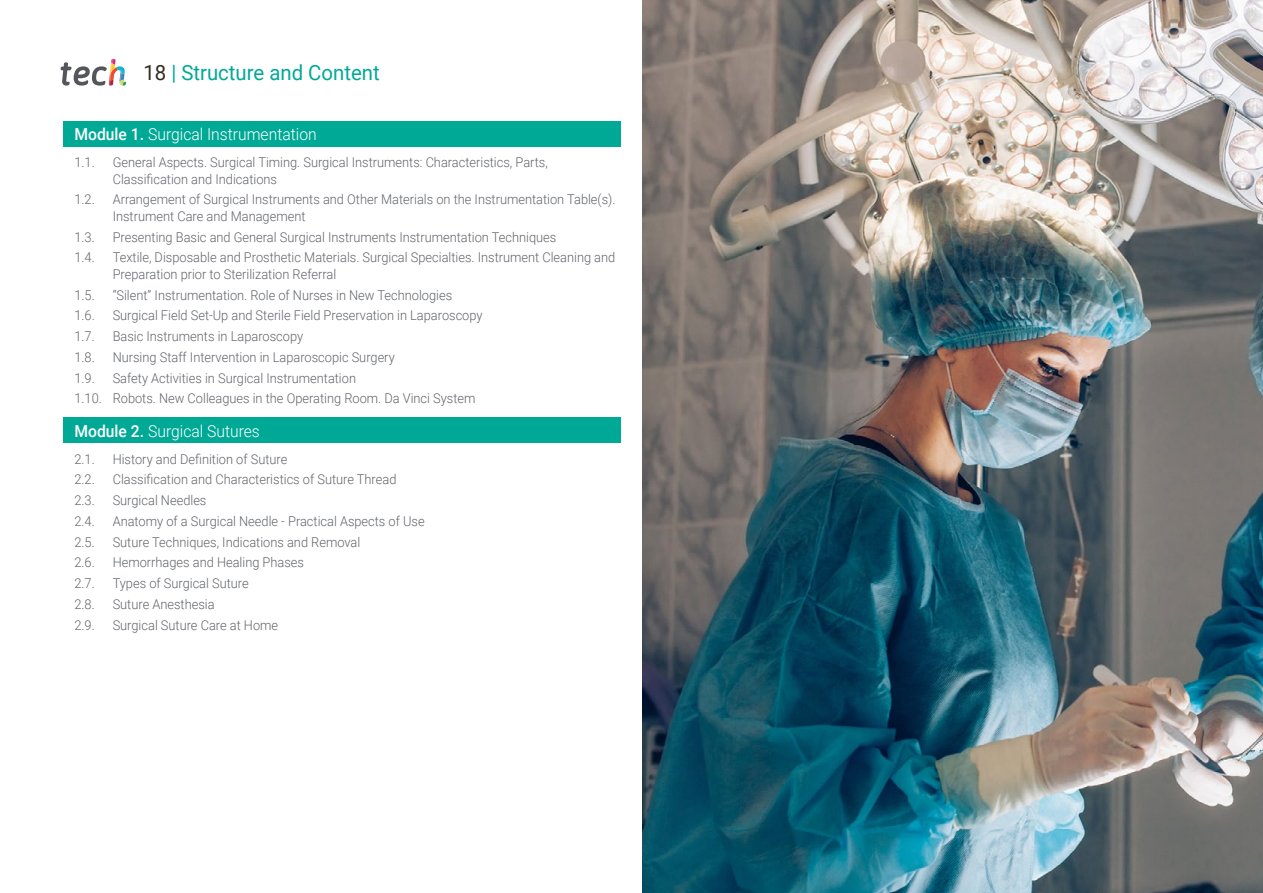
<style>
.page{position:relative;width:1263px;height:893px;background:#fff}
.page>*{position:absolute;margin:0;border:0;box-sizing:border-box;transform-origin:0 0}
.t1{font:21px "Roboto";color:#00a996}
.t2{font:300 16.5px "Roboto";color:#fff;scale:.95 1}
.t3{font:300 13.5px/16.5px "Roboto";color:#61646a;scale:.95 1}
.s1{color:#312e20}
.s2{font-weight:500}
</style>
<div class="page">
<div style="left:63px;top:121px;width:558px;height:25px;background:#00a996"></div>
<div style="left:63px;top:418px;width:558px;height:25px;background:#00a996"></div>
<img style="left:642px;top:0;width:621px;height:893px">
<svg style="left:61px;top:59px;width:65px;height:27px"></svg>
<h1 class="t1" style="left:144px;top:57px;width:238px"><span class="s1">18</span> | Structure and Content</h1>
<p class="t2" style="left:74px;top:123px;width:257px"><span class="s2">Module 1.</span> Surgical Instrumentation</p>
<p class="t3" style="left:74px;top:154px;width:23px">1.1.</p>
<p class="t3" style="left:113px;top:154px;width:460px">General Aspects. Surgical Timing. Surgical Instruments: Characteristics, Parts,<br>Classification and Indications</p>
<p class="t3" style="left:74px;top:191px;width:23px">1.2.</p>
<p class="t3" style="left:113px;top:191px;width:531px">Arrangement of Surgical Instruments and Other Materials on the Instrumentation Table(s).<br>Instrument Care and Management</p>
<p class="t3" style="left:74px;top:228px;width:23px">1.3.</p>
<p class="t3" style="left:113px;top:228px;width:469px">Presenting Basic and General Surgical Instruments Instrumentation Techniques</p>
<p class="t3" style="left:74px;top:249px;width:23px">1.4.</p>
<p class="t3" style="left:113px;top:249px;width:531px">Textile, Disposable and Prosthetic Materials. Surgical Specialties. Instrument Cleaning and<br>Preparation prior to Sterilization Referral</p>
<p class="t3" style="left:74px;top:286px;width:23px">1.5.</p>
<p class="t3" style="left:113px;top:286px;width:359px">“Silent” Instrumentation. Role of Nurses in New Technologies</p>
<p class="t3" style="left:74px;top:307px;width:23px">1.6.</p>
<p class="t3" style="left:113px;top:307px;width:391px">Surgical Field Set-Up and Sterile Field Preservation in Laparoscopy</p>
<p class="t3" style="left:74px;top:328px;width:23px">1.7.</p>
<p class="t3" style="left:113px;top:328px;width:202px">Basic Instruments in Laparoscopy</p>
<p class="t3" style="left:74px;top:348px;width:23px">1.8.</p>
<p class="t3" style="left:113px;top:348px;width:298px">Nursing Staff Intervention in Laparoscopic Surgery</p>
<p class="t3" style="left:74px;top:369px;width:23px">1.9.</p>
<p class="t3" style="left:74px;top:367px;width:424px;line-height:20.7px;text-indent:38px">Safety Activities in Surgical Instrumentation<br>1.10. Robots. New Colleagues in the Operating Room. Da Vinci System</p>
<p class="t2" style="left:74px;top:419px;width:197px"><span class="s2">Module 2.</span> Surgical Sutures</p>
<p class="t3" style="left:74px;top:450px;width:23px">2.1.</p>
<p class="t3" style="left:113px;top:450px;width:185px">History and Definition of Suture</p>
<p class="t3" style="left:74px;top:471px;width:23px">2.2.</p>
<p class="t3" style="left:113px;top:471px;width:300px">Classification and Characteristics of Suture Thread</p>
<p class="t3" style="left:74px;top:492px;width:23px">2.3.</p>
<p class="t3" style="left:113px;top:492px;width:100px">Surgical Needles</p>
<p class="t3" style="left:74px;top:512px;width:23px">2.4.</p>
<p class="t3" style="left:113px;top:512px;width:330px">Anatomy of a Surgical Needle - Practical Aspects of Use</p>
<p class="t3" style="left:74px;top:533px;width:23px">2.5.</p>
<p class="t3" style="left:113px;top:533px;width:262px">Suture Techniques, Indications and Removal</p>
<p class="t3" style="left:74px;top:554px;width:23px">2.6.</p>
<p class="t3" style="left:113px;top:554px;width:203px">Hemorrhages and Healing Phases</p>
<p class="t3" style="left:74px;top:575px;width:23px">2.7.</p>
<p class="t3" style="left:113px;top:575px;width:145px">Types of Surgical Suture</p>
<p class="t3" style="left:74px;top:595px;width:23px">2.8.</p>
<p class="t3" style="left:113px;top:595px;width:109px">Suture Anesthesia</p>
<p class="t3" style="left:74px;top:616px;width:23px">2.9.</p>
<p class="t3" style="left:113px;top:616px;width:176px">Surgical Suture Care at Home</p>
</div>
